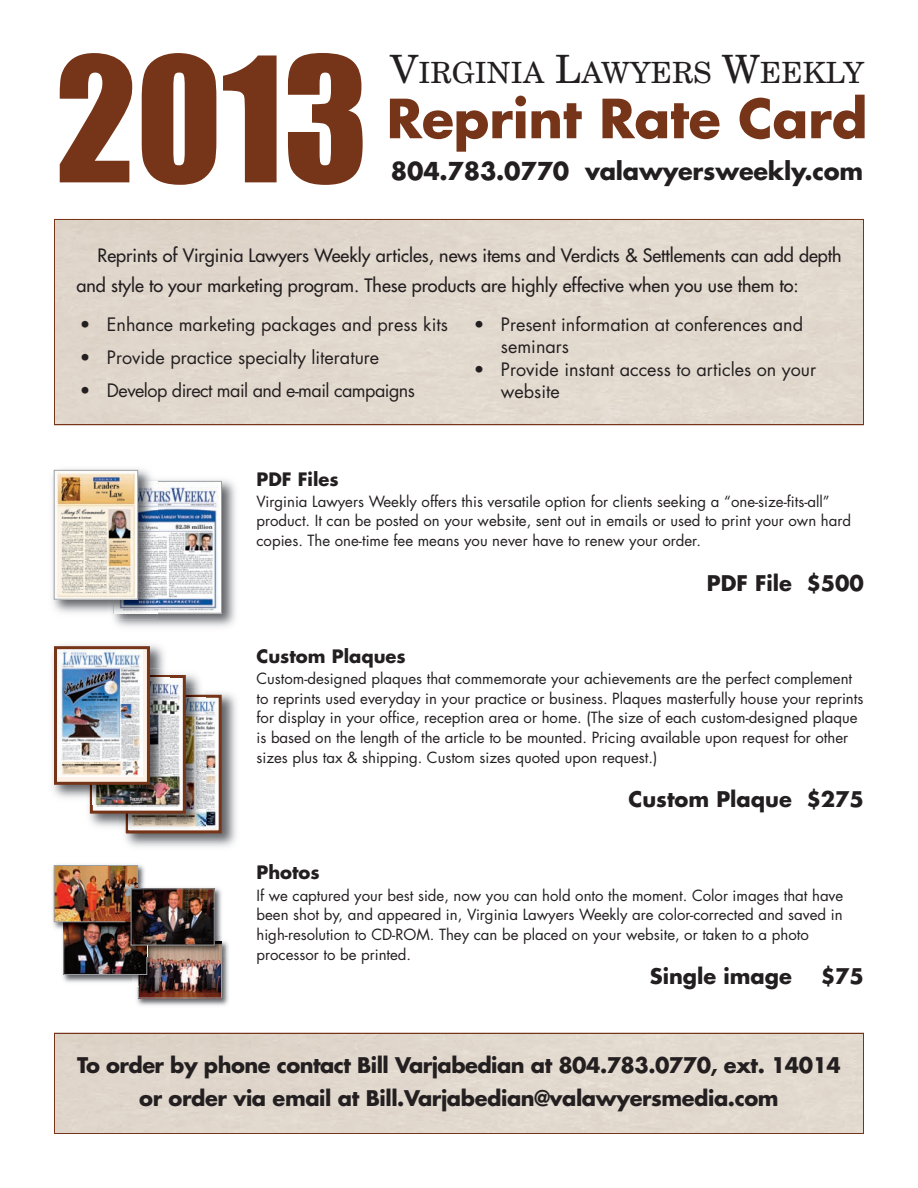
<style>
.page{position:relative;width:918px;height:1188px;background:#fff}
.page>*{position:absolute;margin:0;border:0;box-sizing:border-box;transform-origin:0 0}
.t1{font:160.5px "Impact";color:#763419}
.t2{font:700 52.5px "Futura";letter-spacing:-.005em;color:#763419}
.t3{font:29.25px "New Century Schlbk";letter-spacing:.005em;color:#231f20}
.t4{font:700 24px "Futura";letter-spacing:-.01em;color:#231f20}
.t5{font:700 21px/33px "Futura";letter-spacing:-.02em;color:#231f20;text-align:center}
.t6{font:700 21px "Futura";color:#231f20}
.t7{font:18px/30px "Futura";color:#231f20}
.t8{font:18px/22.5px "Futura";color:#231f20}
.t9{font:18px "Futura";letter-spacing:-.03em;color:#231f20}
.t10{font:700 18px "Futura";color:#231f20}
.t11{font:15px/19.6px "Futura";color:#231f20}
.s1{font-size:39px}
</style>
<div class="page">
<img style="left:136px;top:942px;width:93px;height:64px">
<img style="left:140px;top:957px;width:80px;height:39px">
<div style="left:138px;top:942px;width:84px;height:56px;border:1px solid #9d9fa2"></div>
<img style="left:114px;top:479px;width:122px;height:148px">
<img style="left:157px;top:483px;width:63px;height:128px">
<div style="left:114px;top:481px;width:108px;height:132px;border:1px solid #9d9fa2"></div>
<img style="left:52px;top:469px;width:105px;height:150px">
<img style="left:114px;top:613px;width:43px;height:1px">
<img style="left:114px;top:482px;width:43px;height:131px">
<img style="left:56px;top:472px;width:80px;height:125px">
<div style="left:54px;top:470px;width:84px;height:129px;border:1px solid #9d9fa2"></div>
<img style="left:125px;top:693px;width:111px;height:154px">
<img style="left:205px;top:699px;width:13px;height:130px">
<div style="left:126px;top:695px;width:96px;height:138px;border:3px solid #763419"></div>
<img style="left:169px;top:674px;width:31px;height:14px">
<img style="left:89px;top:688px;width:116px;height:145px">
<img style="left:129px;top:698px;width:76px;height:132px">
<img style="left:94px;top:679px;width:88px;height:131px">
<div style="left:90px;top:675px;width:96px;height:139px;border:3px solid #763419"></div>
<img style="left:52px;top:644px;width:112px;height:154px">
<img style="left:150px;top:668px;width:19px;height:7px">
<img style="left:83px;top:785px;width:7px;height:20px">
<img style="left:90px;top:675px;width:79px;height:129px">
<div style="left:57px;top:649px;width:90px;height:133px;background:#fef2e8"></div>
<img style="left:58px;top:650px;width:84px;height:127px">
<div style="left:54px;top:646px;width:96px;height:139px;border:3px solid #763419"></div>
<img style="left:62px;top:934px;width:85px;height:53px">
<img style="left:147px;top:957px;width:12px;height:29px">
<img style="left:66px;top:934px;width:79px;height:39px">
<div style="left:64px;top:918px;width:83px;height:57px;border:1px solid #9d9fa2"></div>
<img style="left:52px;top:864px;width:93px;height:49px">
<img style="left:53px;top:913px;width:11px;height:21px">
<img style="left:64px;top:922px;width:62px;height:12px">
<img style="left:56px;top:867px;width:79px;height:53px">
<div style="left:54px;top:865px;width:83px;height:57px;border:1px solid #9d9fa2"></div>
<img style="left:159px;top:887px;width:67px;height:70px">
<img style="left:138px;top:883px;width:21px;height:6px">
<svg style="left:221px;top:942px;width:1px;height:15px"></svg>
<img style="left:126px;top:883px;width:12px;height:30px">
<svg style="left:126px;top:913px;width:33px;height:44px"></svg>
<img style="left:133px;top:891px;width:79px;height:52px">
<div style="left:54px;top:1033px;width:810px;height:101px;border:2px solid #763419"></div>
<h1 class="t1" style="left:56px;top:33px;width:314px">2013</h1>
<h3 class="t3" style="left:390px;top:62px;width:475px"><span class="s1">V</span>IRGINIA <span class="s1">L</span>AWYERS <span class="s1">W</span>EEKLY</h3>
<h2 class="t2" style="left:387px;top:95px;width:482px">Reprint Rate Card</h2>
<h3 class="t4" style="left:391px;top:160px;width:474px">804.783.0770 valawyersweekly.com</h3>
<p class="t7" style="left:77px;top:242px;width:767px;text-indent:21px">Reprints of Virginia Lawyers Weekly articles, news items and Verdicts &amp; Settlements can add depth and style to your marketing program. These products are highly effective when you use them to:</p>
<p class="t8" style="left:80px;top:314px;width:369px">• Enhance marketing packages and press kits</p>
<p class="t8" style="left:80px;top:347px;width:301px">• Provide practice specialty literature</p>
<p class="t9" style="left:80px;top:382px;width:337px">• Develop direct mail and e-mail campaigns</p>
<p class="t8" style="left:501px;top:314px;width:304px;text-indent:-27px">• Present information at conferences and seminars</p>
<p class="t8" style="left:501px;top:359px;width:317px;text-indent:-27px">• Provide instant access to articles on your website</p>
<p class="t10" style="left:256px;top:471px;width:84px">PDF Files</p>
<p class="t11" style="left:256px;top:493px;width:596px">Virginia Lawyers Weekly offers this versatile option for clients seeking a “one-size-fits-all” product. It can be posted on your website, sent out in emails or used to print your own hard copies. The one-time fee means you never have to renew your order.</p>
<h3 class="t6" style="left:707px;top:573px;width:159px">PDF File $500</h3>
<p class="t10" style="left:256px;top:648px;width:151px">Custom Plaques</p>
<p class="t11" style="left:256px;top:670px;width:608px">Custom-designed plaques that commemorate your achievements are the perfect complement to reprints used everyday in your practice or business. Plaques masterfully house your reprints for display in your office, reception area or home. (The size of each custom-designed plaque is based on the length of the article to be mounted. Pricing available upon request for other sizes plus tax &amp; shipping. Custom sizes quoted upon request.)</p>
<h3 class="t6" style="left:629px;top:790px;width:237px">Custom Plaque $275</h3>
<p class="t10" style="left:256px;top:864px;width:65px">Photos</p>
<p class="t11" style="left:256px;top:886px;width:588px">If we captured your best side, now you can hold onto the moment. Color images that have been shot by, and appeared in, Virginia Lawyers Weekly are color-corrected and saved in high-resolution to CD-ROM. They can be placed on your website, or taken to a photo processor to be printed.</p>
<h3 class="t6" style="left:650px;top:967px;width:144px">Single image</h3>
<h3 class="t5" style="left:821px;top:962px;width:45px">$75</h3>
<h3 class="t5" style="left:77px;top:1050px;width:765px">To order by phone contact Bill Varjabedian at 804.783.0770, ext. 14014 or order via email at Bill.Varjabedian@valawyersmedia.com</h3>
</div>
